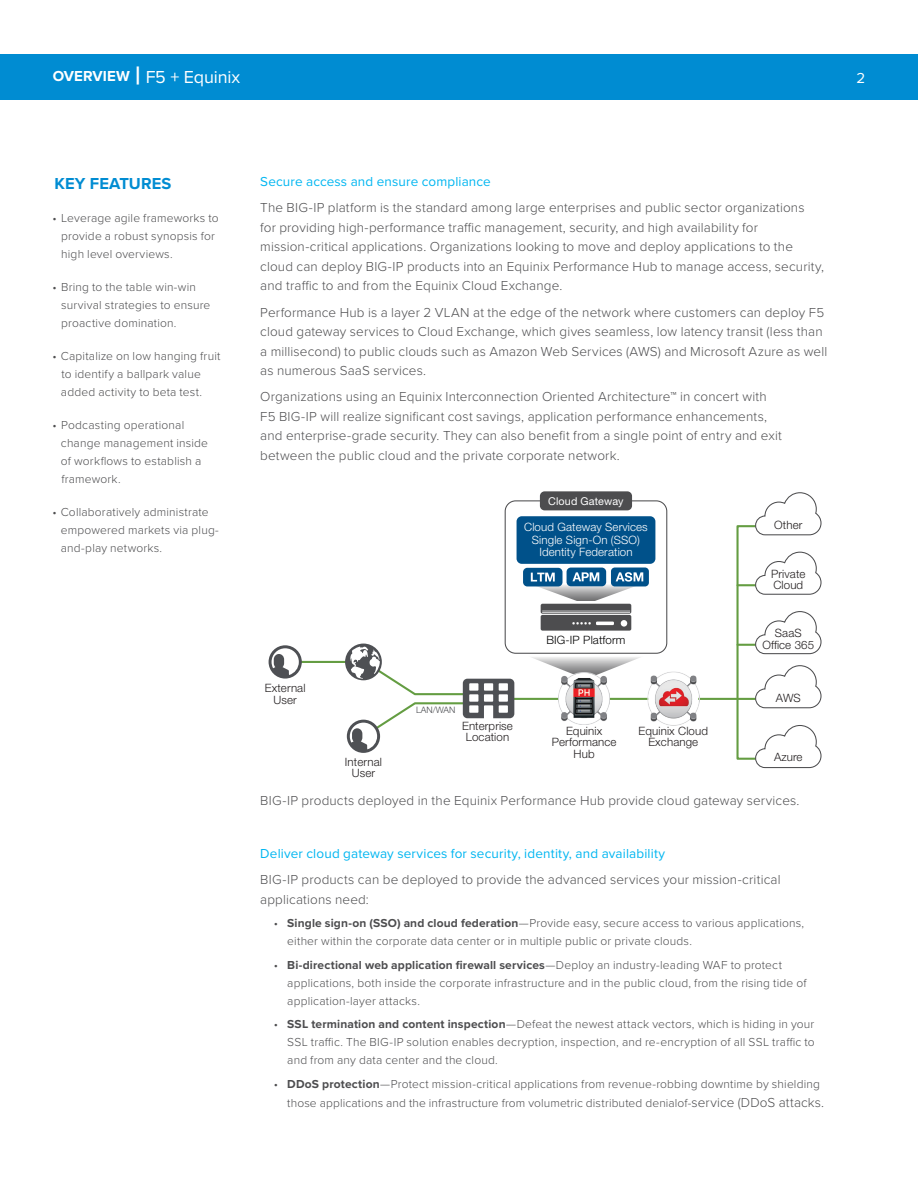
<style>
.page{position:relative;width:918px;height:1188px;background:#fff}
.page>*{position:absolute;margin:0;border:0;box-sizing:border-box;transform-origin:0 0}
.t1{font:18px "Proxima Nova";letter-spacing:-.005em;color:#fff}
.t2{font:700 16.5px "Proxima Nova";letter-spacing:.01em;color:#008cd2}
.t3{font:15px "Proxima Nova";color:#fff}
.t4{font:300 13.5px/19.5px "Proxima Nova";letter-spacing:.01em;color:#4d4d4f}
.t5{font:13.5px "Proxima Nova";letter-spacing:.01em;color:#00b6f1}
.t6{font:300 12px/18px "Proxima Nova";letter-spacing:.015em;color:#4d4d4f}
.t7{font:300 11.55px/11.6px "Helvetica Neue LT Std";letter-spacing:.01em;color:#231f20;text-align:center}
.t8{font:300 11.55px/12.6px "Helvetica Neue LT Std";letter-spacing:.01em;color:#fff;text-align:center}
.t9{font:300 11.55px "Helvetica Neue LT Std";letter-spacing:.01em;color:#000}
.t10{font:10.8px "Helvetica Neue LT Std";letter-spacing:.01em;color:#fff}
.t11{font:300 8.85px "Helvetica Neue LT Std";color:#4e5054}
.s1{font-weight:700;font-size:15px}
.s2{font-weight:700;font-size:25.5px}
.s3{font-weight:700}
.s4{font-size:13.5px}
</style>
<div class="page">
<div style="left:0;top:54px;width:918px;height:45px;background:#008cd2"></div>
<div style="left:736px;top:525px;width:21px;height:235px;border:2px solid #649d42"></div>
<svg style="left:755px;top:724px;width:67px;height:45px"></svg>
<hr style="left:300px;top:661px;width:47px;height:2px;background:#649d42">
<svg style="left:269px;top:645px;width:33px;height:34px"></svg>
<svg style="left:272px;top:648px;width:27px;height:27px"></svg>
<div style="left:347px;top:720px;width:33px;height:33px;background:#4e5054;border-radius:50%"></div>
<div style="left:345px;top:644px;width:37px;height:36px;background:#4e5054;border-radius:50%"></div>
<hr style="left:511px;top:698px;width:246px;height:2px;background:#649d42">
<svg style="left:350px;top:646px;width:164px;height:103px"></svg>
<div style="left:469px;top:705px;width:9px;height:8px;background:#fff"></div>
<div style="left:469px;top:694px;width:9px;height:8px;background:#fff"></div>
<div style="left:469px;top:683px;width:9px;height:8px;background:#fff"></div>
<div style="left:484px;top:694px;width:9px;height:8px;background:#fff"></div>
<div style="left:484px;top:683px;width:9px;height:8px;background:#fff"></div>
<div style="left:499px;top:705px;width:9px;height:8px;background:#fff"></div>
<div style="left:499px;top:694px;width:9px;height:8px;background:#fff"></div>
<div style="left:499px;top:683px;width:9px;height:8px;background:#fff"></div>
<div style="left:505px;top:501px;width:162px;height:152px;background:#fff;border-radius:10px"></div>
<div style="left:505px;top:500px;width:162px;height:154px;border:1px solid #4d4d4f;border-radius:10px"></div>
<div style="left:540px;top:491px;width:92px;height:19px;background:#4d4d4f;border-radius:5px"></div>
<div style="left:517px;top:516px;width:138px;height:48px;background:#00518a;border-radius:5px"></div>
<svg style="left:521px;top:653px;width:130px;height:19px"></svg>
<div style="left:523px;top:568px;width:40px;height:18px;background:#00518a;border-radius:4px"></div>
<div style="left:567px;top:568px;width:39px;height:18px;background:#00518a;border-radius:4px"></div>
<div style="left:611px;top:568px;width:38px;height:18px;background:#00518a;border-radius:4px"></div>
<svg style="left:523px;top:572px;width:126px;height:59px"></svg>
<svg style="left:755px;top:665px;width:67px;height:44px"></svg>
<svg style="left:738px;top:611px;width:84px;height:44px"></svg>
<svg style="left:738px;top:551px;width:84px;height:44px"></svg>
<svg style="left:755px;top:492px;width:67px;height:44px"></svg>
<img style="left:558px;top:672px;width:52px;height:53px">
<img style="left:648px;top:672px;width:51px;height:53px">
<h1 class="t1" style="left:53px;top:66px;width:189px"><span class="s1">OVERVIEW</span> <span class="s2">|</span> F5 + Equinix</h1>
<p class="t3" style="left:857px;top:69px;width:10px">2</p>
<h2 class="t2" style="left:54px;top:173px;width:118px">KEY FEATURES</h2>
<p class="t6" style="left:61px;top:209px;width:159px;text-indent:-9px">• Leverage agile frameworks to provide a robust synopsis for high level overviews.</p>
<p class="t6" style="left:61px;top:278px;width:151px;text-indent:-9px">• Bring to the table win-win survival strategies to ensure proactive domination.</p>
<p class="t6" style="left:61px;top:347px;width:161px;text-indent:-8px">• Capitalize on low hanging fruit to identify a ballpark value added activity to beta test.</p>
<p class="t6" style="left:61px;top:416px;width:149px;text-indent:-8px">• Podcasting operational change management inside of workflows to establish a framework.</p>
<p class="t6" style="left:61px;top:503px;width:160px;text-indent:-8px">• Collaboratively administrate empowered markets via plug&shy;and-play networks.</p>
<p class="t5" style="left:260px;top:174px;width:232px">Secure access and ensure compliance</p>
<p class="t4" style="left:260px;top:198px;width:565px">The BIG-IP platform is the standard among large enterprises and public sector organizations<br>for providing high-performance traffic management, security, and high availability for mission-critical applications. Organizations looking to move and deploy applications to the cloud can deploy BIG-IP products into an Equinix Performance Hub to manage access, security, and traffic to and from the Equinix Cloud Exchange.</p>
<p class="t4" style="left:260px;top:303px;width:568px">Performance Hub is a layer 2 VLAN at the edge of the network where customers can deploy F5 cloud gateway services to Cloud Exchange, which gives seamless, low latency transit (less than a millisecond) to public clouds such as Amazon Web Services (AWS) and Microsoft Azure as well as numerous SaaS services.</p>
<p class="t4" style="left:260px;top:387px;width:523px">Organizations using an Equinix Interconnection Oriented Architecture™ in concert with F5 BIG-IP will realize significant cost savings, application performance enhancements, and enterprise-grade security. They can also benefit from a single point of entry and exit between the public cloud and the private corporate network.</p>
<p class="t7" style="left:265px;top:682px;width:42px">External<br>User</p>
<p class="t7" style="left:345px;top:756px;width:38px">Internal<br>User</p>
<p class="t10" style="left:548px;top:494px;width:77px">Cloud Gateway</p>
<p class="t8" style="left:524px;top:521px;width:125px">Cloud Gateway Services<br>Single Sign-On (SSO)<br>Identity Federation</p>
<p class="t9" style="left:547px;top:633px;width:80px">BIG-IP Platform</p>
<p class="t11" style="left:416px;top:704px;width:41px">LAN/WAN</p>
<p class="t7" style="left:462px;top:720px;width:52px">Enterprise<br>Location</p>
<p class="t7" style="left:552px;top:725px;width:66px">Equinix<br>Performance<br>Hub</p>
<p class="t7" style="left:639px;top:725px;width:71px">Equinix Cloud<br>Exchange</p>
<p class="t7" style="left:774px;top:519px;width:30px">Other</p>
<p class="t7" style="left:771px;top:568px;width:36px;text-align:left">Private<br>Cloud</p>
<p class="t7" style="left:763px;top:627px;width:53px">SaaS<br>Office 365</p>
<p class="t7" style="left:776px;top:692px;width:27px">AWS</p>
<p class="t7" style="left:774px;top:751px;width:30px">Azure</p>
<p class="t4" style="left:260px;top:791px;width:541px">BIG-IP products deployed in the Equinix Performance Hub provide cloud gateway services.</p>
<p class="t5" style="left:260px;top:846px;width:406px">Deliver cloud gateway services for security, identity, and availability</p>
<p class="t4" style="left:260px;top:870px;width:522px">BIG-IP products can be deployed to provide the advanced services your mission-critical applications need:</p>
<p class="t6" style="left:287px;top:915px;width:518px;text-indent:-14px">• <span class="s3">Single sign-on (SSO) and cloud federation</span>—Provide easy, secure access to various applications, either within the corporate data center or in multiple public or private clouds.</p>
<p class="t6" style="left:287px;top:956px;width:521px;text-indent:-14px">• <span class="s3">Bi-directional web application firewall services</span>—Deploy an industry-leading WAF to protect applications, both inside the corporate infrastructure and in the public cloud, from the rising tide of application-layer attacks.</p>
<p class="t6" style="left:287px;top:1015px;width:529px;text-align:justify;text-indent:-14px">• <span class="s3">SSL termination and content inspection</span>—Defeat the newest attack vectors, which is hiding in your SSL traffic. The BIG-IP solution enables decryption, inspection, and re-encryption of all SSL traffic to and from any data center and the cloud.</p>
<p class="t6" style="left:287px;top:1074px;width:538px;line-height:19.5px;text-indent:-14px">• <span class="s3">DDoS protection</span>—Protect mission-critical applications from revenue-robbing downtime by shielding those applications and the infrastructure from volumetric distributed denialof-<span class="s4">service (DDoS attacks.</span></p>
</div>
